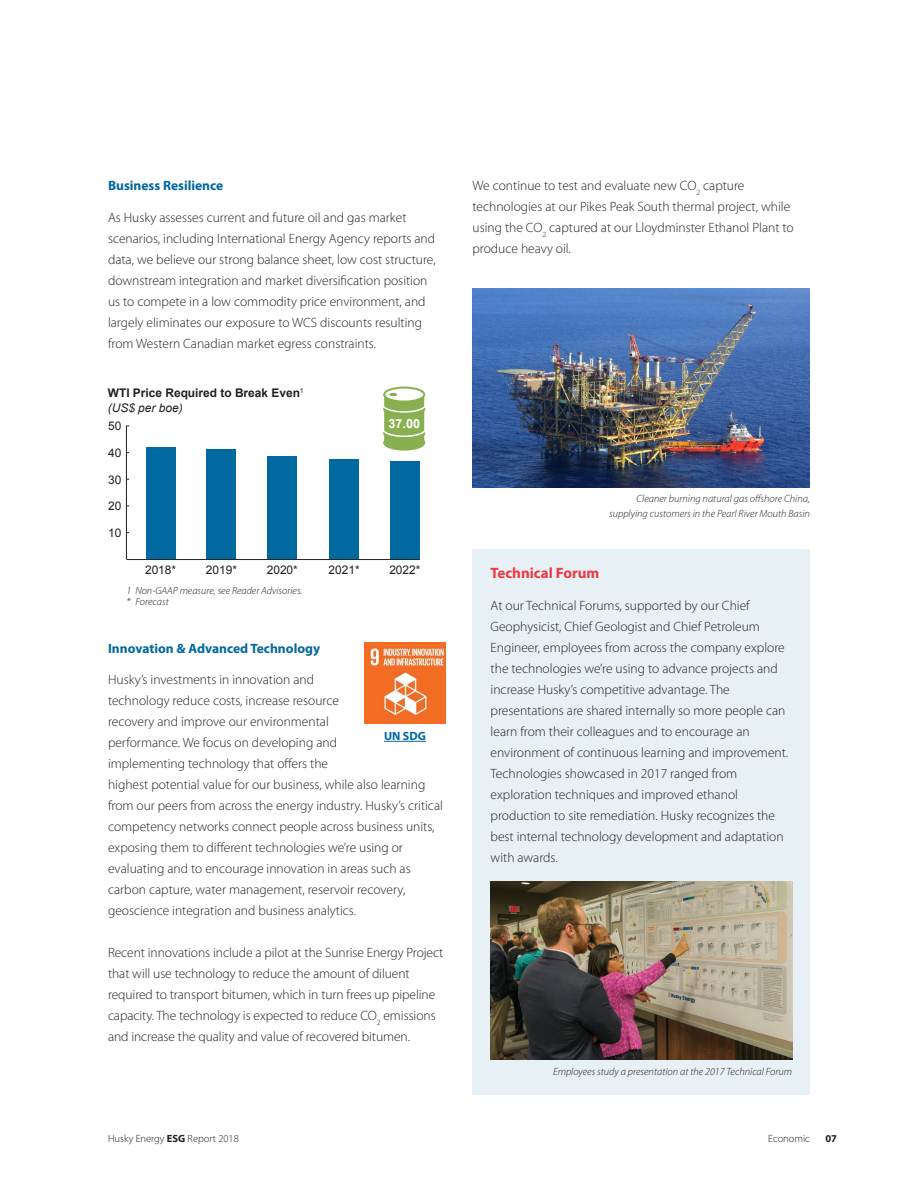
<style>
.page{position:relative;width:918px;height:1188px;background:#fff}
.page>*{position:absolute;margin:0;border:0;box-sizing:border-box;transform-origin:0 0}
.t1{font:700 15px "Myriad Pro";color:#ee3a41}
.t2{font:300 13.5px/21px "Myriad Pro";color:#231f20}
.t3{font:700 13.5px "Myriad Pro";color:#00699f}
.t4{font:700 12.6px "Arial";color:#fff}
.t5{font:700 12px "Myriad Pro";color:#00699f}
.t6{font:700 11.85px/14.9px "Arial";color:#231f20}
.t7{font:11.85px "Arial";color:#231f20}
.t8{font:italic 300 10.5px/15px "Myriad Pro";color:#231f20;text-align:right}
.t9{font:300 10.5px "Myriad Pro";color:#231f20}
.t10{font:700 10.5px "Myriad Pro";color:#231f20}
.s1{font-weight:400;font-style:italic}
.s2{font-weight:700}
</style>
<div class="page">
<div style="left:473px;top:549px;width:337px;height:545px;background:#e6f0f5"></div>
<img style="left:365px;top:643px;width:81px;height:81px">
<hr style="left:384px;top:741px;width:42px;height:1px;background:#00699f">
<img style="left:491px;top:882px;width:301px;height:178px">
<img style="left:472px;top:288px;width:338px;height:199px">
<div style="left:146px;top:447px;width:29px;height:113px;background:#00699f"></div>
<div style="left:390px;top:461px;width:30px;height:99px;background:#00699f"></div>
<div style="left:207px;top:449px;width:29px;height:111px;background:#00699f"></div>
<div style="left:268px;top:456px;width:29px;height:104px;background:#00699f"></div>
<div style="left:329px;top:459px;width:30px;height:101px;background:#00699f"></div>
<hr style="left:126px;top:559px;width:294px;height:1px;background:#231f20">
<hr style="left:126px;top:426px;width:1px;height:133px;background:#231f20">
<svg style="left:383px;top:387px;width:42px;height:64px"></svg>
<p class="t3" style="left:108px;top:177px;width:117px">Business Resilience</p>
<p class="t2" style="left:108px;top:206px;width:329px">As Husky assesses current and future oil and gas market scenarios, including International Energy Agency reports and data, we believe our strong balance sheet, low cost structure, downstream integration and market diversification position us to compete in a low commodity price environment, and largely eliminates our exposure to WCS discounts resulting from Western Canadian market egress constraints.</p>
<p class="t6" style="left:108px;top:386px;width:198px">WTI Price Required to Break Even<sup>1 </sup><span class="s1">(US$ per boe)</span></p>
<p class="t7" style="left:108px;top:419px;width:15px">50</p>
<p class="t7" style="left:108px;top:445px;width:15px">40</p>
<p class="t7" style="left:108px;top:472px;width:15px">30</p>
<p class="t7" style="left:108px;top:499px;width:15px">20</p>
<p class="t7" style="left:108px;top:525px;width:15px">10</p>
<p class="t4" style="left:389px;top:415px;width:33px">37.00</p>
<p class="t7" style="left:145px;top:562px;width:33px">2018*</p>
<p class="t7" style="left:206px;top:562px;width:33px">2019*</p>
<p class="t7" style="left:267px;top:562px;width:33px">2020*</p>
<p class="t7" style="left:328px;top:562px;width:33px">2021*</p>
<p class="t7" style="left:389px;top:562px;width:33px">2022*</p>
<p class="t8" style="left:126px;top:584px;width:178px;line-height:12px;text-align:left">1 Non-GAAP measure, see Reader Advisories. * Forecast</p>
<p class="t3" style="left:108px;top:639px;width:214px">Innovation &amp; Advanced Technology</p>
<p class="t2" style="left:108px;top:669px;width:337px">Husky’s investments in innovation and<br>technology reduce costs, increase resource<br>recovery and improve our environmental<br>performance. We focus on developing and<br>implementing technology that offers the<br>highest potential value for our business, while also learning from our peers from across the energy industry. Husky’s critical competency networks connect people across business units, exposing them to different technologies we’re using or evaluating and to encourage innovation in areas such as carbon capture, water management, reservoir recovery, geoscience integration and business analytics.</p>
<p class="t2" style="left:108px;top:942px;width:337px">Recent innovations include a pilot at the Sunrise Energy Project that will use technology to reduce the amount of diluent required to transport bitumen, which in turn frees up pipeline capacity. The technology is expected to reduce CO<sub>2</sub> emissions and increase the quality and value of recovered bitumen.</p>
<p class="t5" style="left:384px;top:728px;width:43px">UN SDG</p>
<p class="t9" style="left:108px;top:1132px;width:132px">Husky Energy <span class="s2">ESG</span> Report 2018</p>
<p class="t2" style="left:472px;top:175px;width:323px">We continue to test and evaluate new CO<sub>2</sub> capture technologies at our Pikes Peak South thermal project, while using the CO<sub>2</sub> captured at our Lloydminster Ethanol Plant to produce heavy oil.</p>
<p class="t8" style="left:609px;top:491px;width:202px">Cleaner burning natural gas offshore China, supplying customers in the Pearl River Mouth Basin</p>
<p class="t1" style="left:491px;top:563px;width:110px">Technical Forum</p>
<p class="t2" style="left:491px;top:595px;width:299px">At our Technical Forums, supported by our Chief Geophysicist, Chief Geologist and Chief Petroleum Engineer, employees from across the company explore the technologies we’re using to advance projects and increase Husky’s competitive advantage. The presentations are shared internally so more people can learn from their colleagues and to encourage an environment of continuous learning and improvement.<br>Technologies showcased in 2017 ranged from exploration techniques and improved ethanol production to site remediation. Husky recognizes the best internal technology development and adaptation with awards.</p>
<p class="t8" style="left:553px;top:1064px;width:241px">Employees study a presentation at the 2017 Technical Forum</p>
<p class="t9" style="left:768px;top:1132px;width:43px">Economic</p>
<p class="t10" style="left:825px;top:1131px;width:13px">07</p>
</div>
